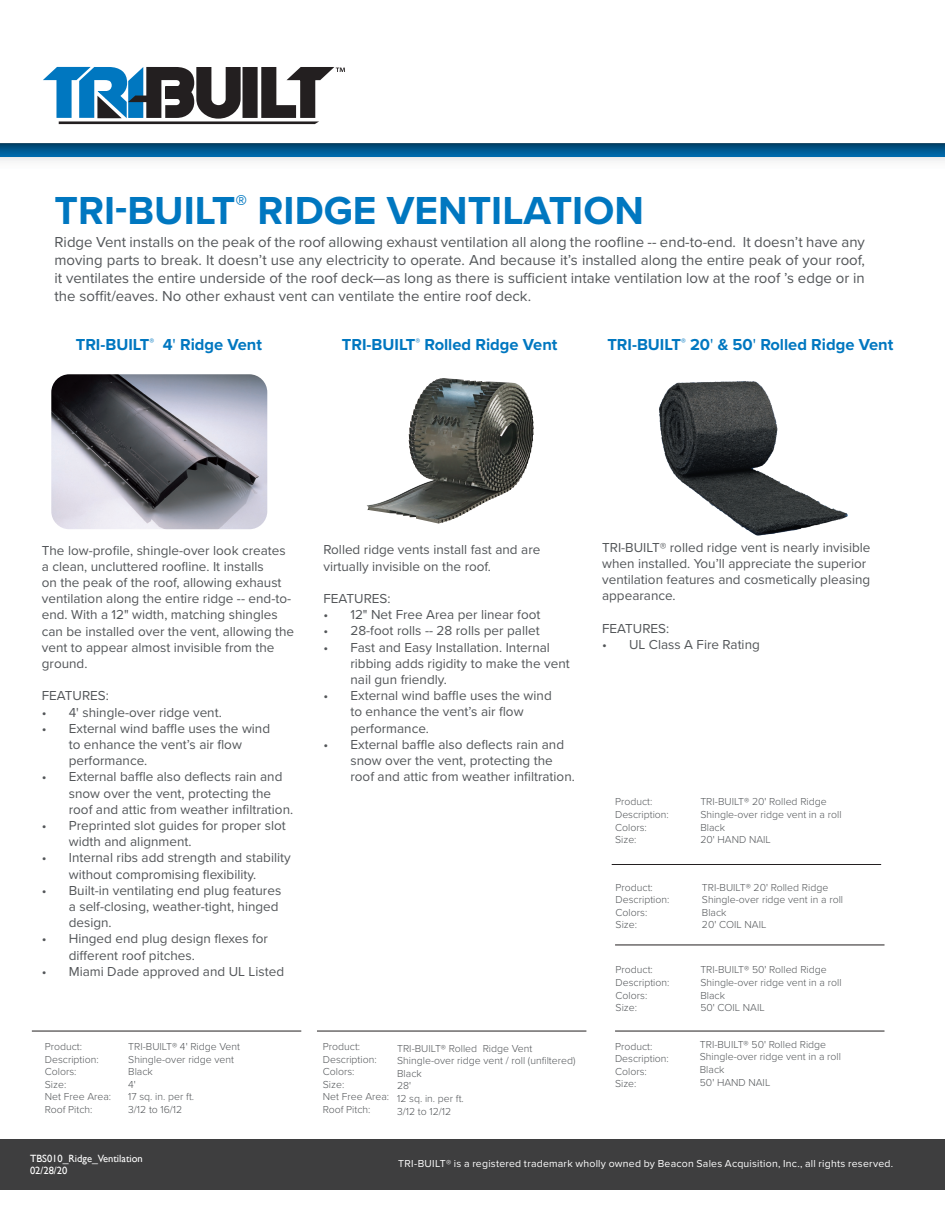
<style>
.page{position:relative;width:945px;height:1215px;background:#fff}
.page>*{position:absolute;margin:0;border:0;box-sizing:border-box;transform-origin:0 0}
.t1{font:700 40.5px "Proxima Nova";color:#0077c0}
.t2{font:700 16.5px "Proxima Nova";color:#0077c0}
.t3{font:15px/18px "Proxima Nova";color:#535659;text-align:justify}
.t4{font:13.5px/16.2px "Proxima Nova";color:#535659}
.t5{font:300 10.5px/12.6px "Proxima Nova";color:#535659}
.t6{font:10.5px "Proxima Nova";letter-spacing:.02em;color:#fff}
.t7{font:10.5px/12.6px "Gill Sans";color:#fff}
.s1{font-weight:400}
</style>
<div class="page">
<svg style="left:43px;top:67px;width:302px;height:57px"></svg>
<svg style="left:0;top:143px;width:945px;height:18px"></svg>
<div style="left:0;top:1139px;width:945px;height:51px;background:#3e3e3f"></div>
<img style="left:51px;top:374px;width:216px;height:155px">
<img style="left:367px;top:378px;width:167px;height:146px">
<img style="left:659px;top:381px;width:189px;height:155px">
<hr style="left:612px;top:864px;width:269px;height:1px;background:#231f20">
<hr style="left:615px;top:945px;width:270px;height:1px;background:#231f20">
<hr style="left:615px;top:1031px;width:270px;height:1px;background:#231f20">
<hr style="left:317px;top:1031px;width:269px;height:1px;background:#231f20">
<hr style="left:32px;top:1031px;width:269px;height:1px;background:#231f20">
<p class="t1" style="left:55px;top:180px;width:591px">TRI-BUILT<sup>®</sup> RIDGE VENTILATION</p>
<p class="t3" style="left:55px;top:232px;width:812px">Ridge Vent installs on the peak of the roof allowing exhaust ventilation all along the roofline -- end-to-end. It doesn’t have any moving parts to break. It doesn’t use any electricity to operate. And because it’s installed along the entire peak of your roof, it ventilates the entire underside of the roof deck—as long as there is sufficient intake ventilation low at the roof ’s edge or in the soffit/eaves. No other exhaust vent can ventilate the entire roof deck.</p>
<p class="t2" style="left:76px;top:332px;width:188px">TRI-BUILT<sup>®</sup> 4<span class="s1">'</span> Ridge Vent</p>
<p class="t2" style="left:342px;top:333px;width:217px">TRI-BUILT<sup>®</sup> Rolled Ridge Vent</p>
<p class="t2" style="left:607px;top:333px;width:287px">TRI-BUILT<sup>®</sup> 20<span class="s1">'</span> &amp; 50<span class="s1">'</span> Rolled Ridge Vent</p>
<h1 class="t4" style="left:42px;top:541px;width:254px">The low-profile, shingle-over look creates a clean, uncluttered roofline. It installs<br>on the peak of the roof, allowing exhaust ventilation along the entire ridge -- end-to&shy;end. With a 12" width, matching shingles can be installed over the vent, allowing the vent to appear almost invisible from the ground.</h1>
<h2 class="t4" style="left:42px;top:687px;width:69px">FEATURES:</h2>
<p class="t4" style="left:42px;top:703px;width:182px">• 4' shingle-over ridge vent.</p>
<p class="t4" style="left:69px;top:720px;width:203px;text-indent:-27px">• External wind baffle uses the wind to enhance the vent’s air flow performance.</p>
<p class="t4" style="left:69px;top:768px;width:226px;text-indent:-27px">• External baffle also deflects rain and snow over the vent, protecting the roof and attic from weather infiltration.</p>
<p class="t4" style="left:69px;top:817px;width:219px;text-indent:-27px">• Preprinted slot guides for proper slot width and alignment.</p>
<p class="t4" style="left:42px;top:849px;width:250px;text-align:center">• Internal ribs add strength and stability without compromising flexibility.</p>
<p class="t4" style="left:69px;top:882px;width:214px;text-indent:-27px">• Built-in ventilating end plug features a self-closing, weather-tight, hinged design.</p>
<p class="t4" style="left:69px;top:930px;width:201px;text-indent:-27px">• Hinged end plug design flexes for different roof pitches.</p>
<p class="t4" style="left:42px;top:963px;width:244px">• Miami Dade approved and UL Listed</p>
<p class="t5" style="left:45px;top:1040px;width:39px">Product:</p>
<p class="t5" style="left:45px;top:1052px;width:55px">Description:</p>
<p class="t5" style="left:45px;top:1065px;width:33px">Colors:</p>
<p class="t5" style="left:45px;top:1077px;width:23px">Size:</p>
<p class="t5" style="left:45px;top:1090px;width:68px">Net Free Area:</p>
<p class="t5" style="left:45px;top:1103px;width:49px">Roof Pitch:</p>
<p class="t5" style="left:128px;top:1040px;width:113px">TRI-BUILT® 4' Ridge Vent</p>
<p class="t5" style="left:128px;top:1052px;width:107px">Shingle-over ridge vent</p>
<p class="t5" style="left:128px;top:1065px;width:26px">Black</p>
<p class="t5" style="left:128px;top:1077px;width:9px">4'</p>
<p class="t5" style="left:128px;top:1090px;width:67px">17 sq. in. per ft.</p>
<p class="t5" style="left:128px;top:1103px;width:56px">3/12 to 16/12</p>
<p class="t7" style="left:30px;top:1152px;width:114px">TBS010_Ridge_Ventilation<br>02/28/20</p>
<p class="t4" style="left:323px;top:541px;width:218px">Rolled ridge vents install fast and are virtually invisible on the roof.</p>
<h2 class="t4" style="left:323px;top:590px;width:69px">FEATURES:</h2>
<p class="t4" style="left:323px;top:606px;width:219px">• 12" Net Free Area per linear foot</p>
<p class="t4" style="left:323px;top:622px;width:218px">• 28-foot rolls -- 28 rolls per pallet</p>
<p class="t4" style="left:350px;top:638px;width:221px;text-indent:-27px">• Fast and Easy Installation. Internal ribbing adds rigidity to make the vent nail gun friendly.</p>
<p class="t4" style="left:350px;top:687px;width:203px;text-indent:-27px">• External wind baffle uses the wind to enhance the vent’s air flow performance.</p>
<p class="t4" style="left:350px;top:736px;width:226px;text-indent:-27px">• External baffle also deflects rain and snow over the vent, protecting the roof and attic from weather infiltration.</p>
<p class="t5" style="left:323px;top:1040px;width:39px">Product:</p>
<p class="t5" style="left:323px;top:1052px;width:55px">Description:</p>
<p class="t5" style="left:323px;top:1065px;width:33px">Colors:</p>
<p class="t5" style="left:323px;top:1077px;width:23px">Size:</p>
<p class="t5" style="left:323px;top:1090px;width:68px">Net Free Area:</p>
<p class="t5" style="left:323px;top:1103px;width:49px">Roof Pitch:</p>
<p class="t5" style="left:397px;top:1041px;width:137px">TRI-BUILT® Rolled Ridge Vent</p>
<p class="t5" style="left:397px;top:1054px;width:180px">Shingle-over ridge vent / roll (unfiltered)<br>Black</p>
<p class="t5" style="left:397px;top:1079px;width:15px">28'</p>
<p class="t5" style="left:397px;top:1092px;width:68px">12 sq. in. per ft.</p>
<p class="t5" style="left:397px;top:1104px;width:55px">3/12 to 12/12</p>
<p class="t4" style="left:602px;top:539px;width:270px">TRI-BUILT® rolled ridge vent is nearly invisible when installed. You’ll appreciate the superior ventilation features and cosmetically pleasing appearance.</p>
<p class="t4" style="left:602px;top:620px;width:69px">FEATURES:</p>
<p class="t4" style="left:602px;top:636px;width:159px">• UL Class A Fire Rating</p>
<p class="t5" style="left:615px;top:795px;width:39px">Product:</p>
<p class="t5" style="left:615px;top:808px;width:55px">Description:</p>
<p class="t5" style="left:615px;top:820px;width:33px">Colors:</p>
<p class="t5" style="left:615px;top:833px;width:23px">Size:</p>
<p class="t5" style="left:616px;top:880px;width:39px">Product:</p>
<p class="t5" style="left:616px;top:893px;width:55px">Description:</p>
<p class="t5" style="left:616px;top:905px;width:33px">Colors:</p>
<p class="t5" style="left:616px;top:918px;width:23px">Size:</p>
<p class="t5" style="left:616px;top:963px;width:39px">Product:</p>
<p class="t5" style="left:616px;top:976px;width:55px">Description:</p>
<p class="t5" style="left:616px;top:988px;width:33px">Colors:</p>
<p class="t5" style="left:616px;top:1001px;width:23px">Size:</p>
<p class="t5" style="left:615px;top:1039px;width:39px">Product:</p>
<p class="t5" style="left:615px;top:1052px;width:55px">Description:</p>
<p class="t5" style="left:615px;top:1064px;width:33px">Colors:</p>
<p class="t5" style="left:615px;top:1077px;width:23px">Size:</p>
<p class="t5" style="left:700px;top:795px;width:128px">TRI-BUILT® 20' Rolled Ridge</p>
<p class="t5" style="left:700px;top:808px;width:143px">Shingle-over ridge vent in a roll</p>
<p class="t5" style="left:700px;top:820px;width:26px">Black</p>
<p class="t5" style="left:700px;top:833px;width:72px">20' HAND NAIL</p>
<p class="t5" style="left:702px;top:880px;width:128px">TRI-BUILT® 20' Rolled Ridge</p>
<p class="t5" style="left:702px;top:893px;width:143px">Shingle-over ridge vent in a roll</p>
<p class="t5" style="left:702px;top:905px;width:26px">Black</p>
<p class="t5" style="left:702px;top:918px;width:66px">20' COIL NAIL</p>
<p class="t5" style="left:700px;top:963px;width:128px">TRI-BUILT® 50' Rolled Ridge</p>
<p class="t5" style="left:700px;top:976px;width:143px">Shingle-over ridge vent in a roll</p>
<p class="t5" style="left:700px;top:988px;width:26px">Black</p>
<p class="t5" style="left:700px;top:1001px;width:66px">50' COIL NAIL</p>
<p class="t5" style="left:700px;top:1037px;width:143px">TRI-BUILT® 50' Rolled Ridge<br>Shingle-over ridge vent in a roll</p>
<p class="t5" style="left:700px;top:1063px;width:26px">Black</p>
<p class="t5" style="left:700px;top:1075px;width:72px">50' HAND NAIL</p>
<p class="t6" style="left:398px;top:1155px;width:497px">TRI-BUILT® is a registered trademark wholly owned by Beacon Sales Acquisition, Inc., all rights reserved.</p>
</div>
